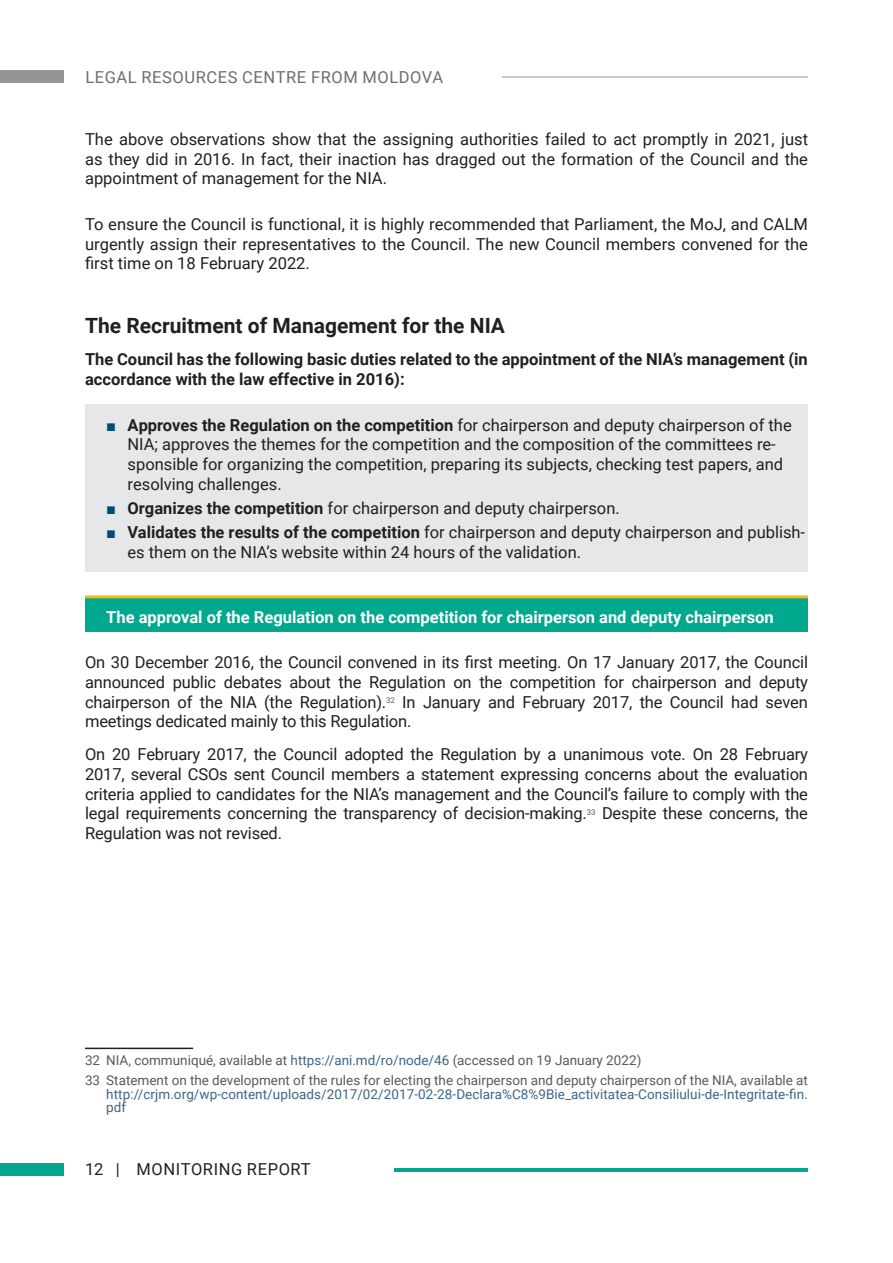
<style>
.page{position:relative;width:893px;height:1263px;background:#fff}
.page>*{position:absolute;margin:0;border:0;box-sizing:border-box;transform-origin:0 0}
.t1{font:700 21px "Roboto";color:#231f20}
.t2{font:16.5px/19.8px "Roboto";color:#231f20;text-align:justify}
.t3{font:700 16.5px/19.8px "Roboto";color:#231f20}
.t4{font:700 16.5px "Roboto";color:#fff}
.t5{font:16.5px "Roboto";letter-spacing:.035em;color:#6d6e71}
.t6{font:16.5px "Roboto";letter-spacing:.035em;color:#231f20}
.t7{font:13.5px/20.4px "Roboto";color:#58595b}
.t8{font:13.5px/13.5px "Roboto";letter-spacing:.005em;color:#406485}
.s1{font-family:"Arial";color:#004e73}
.s2{font-weight:700}
.s3{color:#406485}
</style>
<div class="page">
<div style="left:0;top:71px;width:64px;height:12px;background:#939598"></div>
<hr style="left:394px;top:1168px;width:414px;height:3px;background:#00a88e">
<div style="left:0;top:1163px;width:64px;height:12px;background:#00a88e"></div>
<hr style="left:502px;top:77px;width:306px;height:1px;background:#939598">
<div style="left:85px;top:597px;width:723px;height:34px;background:#00a88e"></div>
<hr style="left:85px;top:595px;width:723px;height:3px;background:#fdb913">
<div style="left:85px;top:404px;width:723px;height:168px;background:#e6e7e8"></div>
<hr style="left:85px;top:1047px;width:108px;height:2px;background:#231f20">
<p class="t5" style="left:85px;top:65px;width:359px">LEGAL RESOURCES CENTRE FROM MOLDOVA</p>
<p class="t2" style="left:85px;top:128px;width:724px">The above observations show that the assigning authorities failed to act promptly in 2021, just as they did in 2016. In fact, their inaction has dragged out the formation of the Council and the appointment of management for the NIA.</p>
<p class="t2" style="left:85px;top:213px;width:724px">To ensure the Council is functional, it is highly recommended that Parliament, the MoJ, and CALM urgently assign their representatives to the Council. The new Council members convened for the first time on 18 February 2022.</p>
<p class="t1" style="left:85px;top:311px;width:421px">The Recruitment of Management for the NIA</p>
<p class="t3" style="left:85px;top:349px;width:724px">The Council has the following basic duties related to the appointment of the NIA’s management (in accordance with the law effective in 2016):</p>
<p class="t2" style="left:128px;top:414px;width:666px;text-align:left;text-indent:-21px"><span class="s1">■</span> <span class="s2">Approves the Regulation on the competition</span> for chairperson and deputy chairperson of the NIA; approves the themes for the competition and the composition of the committees re&shy;sponsible for organizing the competition, preparing its subjects, checking test papers, and resolving challenges.</p>
<p class="t2" style="left:106px;top:498px;width:515px"><span class="s1">■</span> <span class="s2">Organizes the competition</span> for chairperson and deputy chairperson.</p>
<p class="t2" style="left:128px;top:522px;width:679px;text-indent:-21px"><span class="s1">■</span> <span class="s2">Validates the results of the competition</span> for chairperson and deputy chairperson and publish&shy;es them on the NIA’s website within 24 hours of the validation.</p>
<p class="t4" style="left:106px;top:605px;width:669px">The approval of the Regulation on the competition for chairperson and deputy chairperson</p>
<p class="t2" style="left:85px;top:652px;width:724px">On 30 December 2016, the Council convened in its first meeting. On 17 January 2017, the Council announced public debates about the Regulation on the competition for chairperson and deputy chairperson of the NIA (the Regulation).<sup>32</sup> In January and February 2017, the Council had seven meetings dedicated mainly to this Regulation.</p>
<p class="t2" style="left:85px;top:743px;width:724px">On 20 February 2017, the Council adopted the Regulation by a unanimous vote. On 28 February 2017, several CSOs sent Council members a statement expressing concerns about the evaluation criteria applied to candidates for the NIA’s management and the Council’s failure to comply with the legal requirements concerning the transparency of decision-making.<sup>33</sup> Despite these concerns, the Regulation was not revised.</p>
<p class="t7" style="left:85px;top:1049px;width:724px">32 NIA, communiqué, available at <span class="s3">https://ani.md/ro/node/46</span> (accessed on 19 January 2022)<br>33 Statement on the development of the rules for electing the chairperson and deputy chairperson of the NIA, available at</p>
<p class="t8" style="left:106px;top:1086px;width:703px">http://crjm.org/wp-content/uploads/2017/02/2017-02-28-Declara%C8%9Bie_activitatea-Consiliului-de-Integritate-fin. pdf</p>
<p class="t6" style="left:85px;top:1158px;width:227px">12 | MONITORING REPORT</p>
</div>
